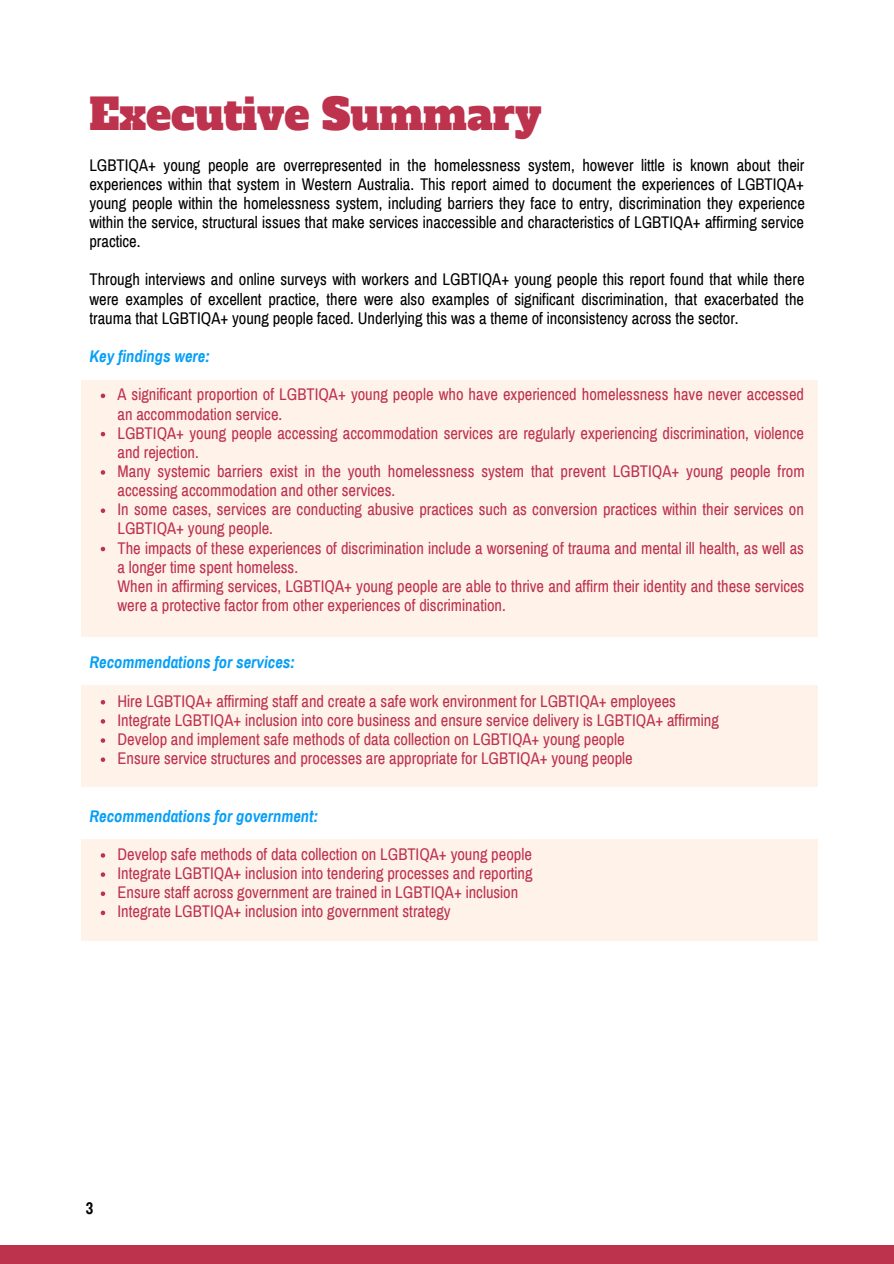
<style>
.page{position:relative;width:894px;height:1264px;background:#fff}
.page>*{position:absolute;margin:0;border:0;box-sizing:border-box;transform-origin:0 0}
.t1{font:42px "Alfa Slab One";color:#bd324d}
.t2{font:16.5px/19.2px "Archivo Narrow";color:#bd324d}
.t3{font:16.5px/19.2px "Archivo Narrow";color:#000;text-align:justify}
.t4{font:italic 700 16.5px "Archivo Narrow";color:#079ff7}
.t5{font:700 16.5px "Archivo Narrow";color:#000}
</style>
<div class="page">
<div style="left:81px;top:839px;width:736px;height:101px;background:#fff2e9"></div>
<div style="left:81px;top:685px;width:736px;height:101px;background:#fff2e9"></div>
<div style="left:81px;top:380px;width:736px;height:256px;background:#fff2e9"></div>
<svg style="left:101px;top:393px;width:4px;height:5px"></svg>
<svg style="left:101px;top:432px;width:4px;height:4px"></svg>
<svg style="left:101px;top:470px;width:4px;height:4px"></svg>
<svg style="left:101px;top:508px;width:4px;height:5px"></svg>
<svg style="left:101px;top:547px;width:4px;height:4px"></svg>
<svg style="left:101px;top:700px;width:4px;height:4px"></svg>
<svg style="left:101px;top:719px;width:4px;height:4px"></svg>
<svg style="left:101px;top:738px;width:4px;height:4px"></svg>
<svg style="left:101px;top:757px;width:4px;height:5px"></svg>
<svg style="left:101px;top:853px;width:4px;height:4px"></svg>
<svg style="left:101px;top:872px;width:4px;height:4px"></svg>
<svg style="left:101px;top:891px;width:4px;height:5px"></svg>
<svg style="left:101px;top:910px;width:4px;height:5px"></svg>
<div style="left:0;top:1244px;width:893px;height:19px;background:#bd324d"></div>
<h1 class="t1" style="left:89px;top:86px;width:453px">Executive Summary</h1>
<p class="t3" style="left:89px;top:155px;width:716px">LGBTIQA+ young people are overrepresented in the homelessness system, however little is known about their experiences within that system in Western Australia. This report aimed to document the experiences of LGBTIQA+ young people within the homelessness system, including barriers they face to entry, discrimination they experience within the service, structural issues that make services inaccessible and characteristics of LGBTIQA+ affirming service practice.</p>
<p class="t3" style="left:89px;top:270px;width:716px">Through interviews and online surveys with workers and LGBTIQA+ young people this report found that while there were examples of excellent practice, there were also examples of significant discrimination, that exacerbated the trauma that LGBTIQA+ young people faced. Underlying this was a theme of inconsistency across the sector.</p>
<p class="t4" style="left:89px;top:347px;width:122px">Key findings were:</p>
<p class="t2" style="left:117px;top:385px;width:688px">A significant proportion of LGBTIQA+ young people who have experienced homelessness have never accessed an accommodation service.<br>LGBTIQA+ young people accessing accommodation services are regularly experiencing discrimination, violence and rejection.<br>Many systemic barriers exist in the youth homelessness system that prevent LGBTIQA+ young people from accessing accommodation and other services.<br>In some cases, services are conducting abusive practices such as conversion practices within their services on LGBTIQA+ young people.<br>The impacts of these experiences of discrimination include a worsening of trauma and mental ill health, as well as a longer time spent homeless.<br>When in affirming services, LGBTIQA+ young people are able to thrive and affirm their identity and these services were a protective factor from other experiences of discrimination.</p>
<p class="t4" style="left:89px;top:654px;width:207px">Recommendations for services:</p>
<p class="t2" style="left:117px;top:691px;width:602px">Hire LGBTIQA+ affirming staff and create a safe work environment for LGBTIQA+ employees Integrate LGBTIQA+ inclusion into core business and ensure service delivery is LGBTIQA+ affirming Develop and implement safe methods of data collection on LGBTIQA+ young people<br>Ensure service structures and processes are appropriate for LGBTIQA+ young people</p>
<p class="t4" style="left:89px;top:807px;width:230px">Recommendations for government:</p>
<p class="t2" style="left:117px;top:844px;width:416px">Develop safe methods of data collection on LGBTIQA+ young people Integrate LGBTIQA+ inclusion into tendering processes and reporting Ensure staff across government are trained in LGBTIQA+ inclusion Integrate LGBTIQA+ inclusion into government strategy</p>
<p class="t5" style="left:86px;top:1199px;width:9px">3</p>
</div>
